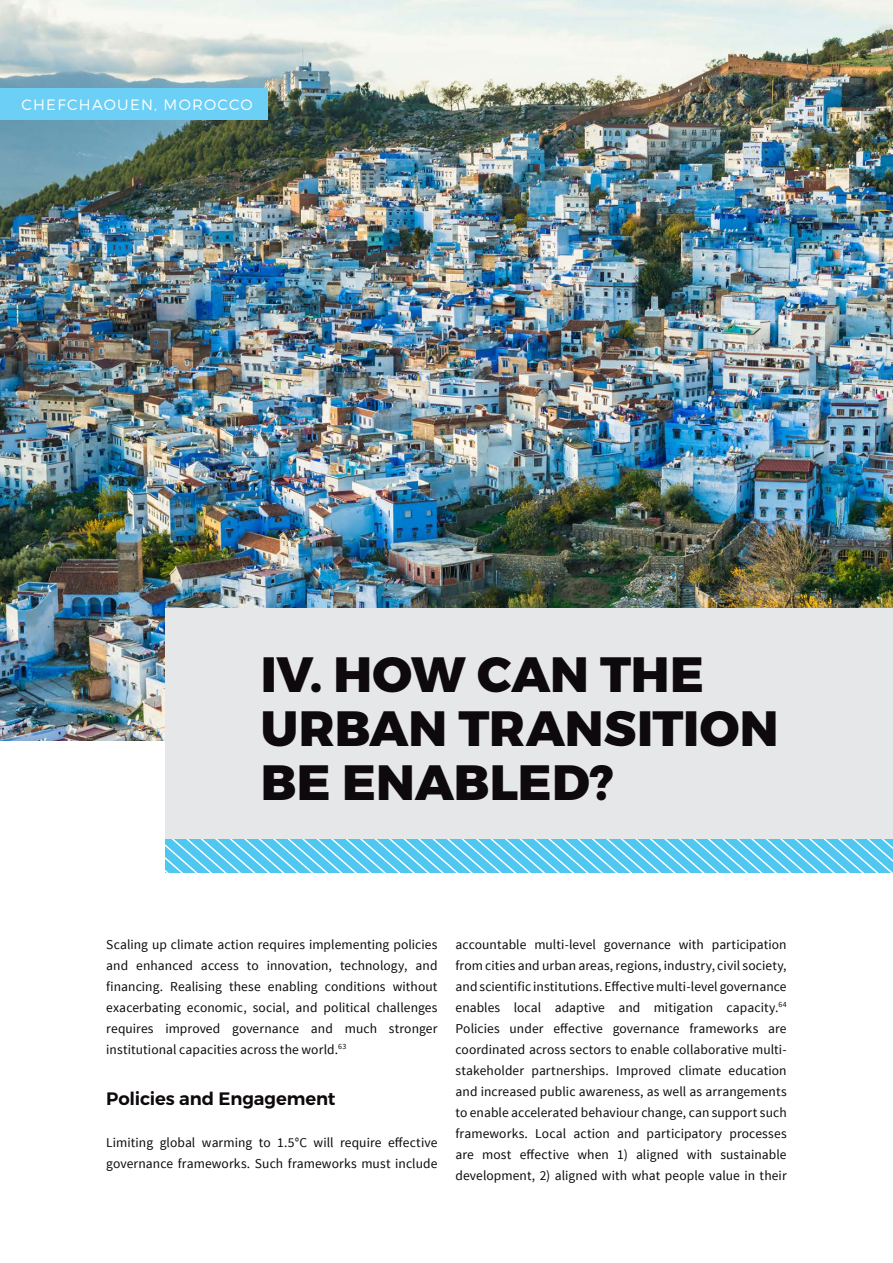
<style>
.page{position:relative;width:893px;height:1263px;background:#fff}
.page>*{position:absolute;margin:0;border:0;box-sizing:border-box;transform-origin:0 0}
.t1{font:800 49.5px/54px "Montserrat";color:#0d090d}
.t2{font:600 18px "Montserrat";letter-spacing:-.01em;color:#0d090d}
.t3{font:300 15px "Montserrat";letter-spacing:.085em;color:#fff}
.t4{font:13.5px/21px "Source Sans Pro";letter-spacing:.005em;color:#0d090d;text-align:justify}
</style>
<div class="page">
<img style="left:0;top:0;width:893px;height:740px">
<div style="left:0;top:89px;width:268px;height:31px;background:#6bcff6"></div>
<div style="left:166px;top:608px;width:727px;height:248px;background:#e6e7e9"></div>
<svg style="left:166px;top:839px;width:727px;height:33px;background:#69cff2"></svg>
<p class="t3" style="left:21px;top:96px;width:233px">CHEFCHAOUEN, MOROCCO</p>
<h1 class="t1" style="left:261px;top:649px;width:519px">IV. HOW CAN THE<br>URBAN TRANSITION<br>BE ENABLED?</h1>
<p class="t4" style="left:106px;top:934px;width:333px">Scaling up climate action requires implementing policies and enhanced access to innovation, technology, and financing. Realising these enabling conditions without exacerbating economic, social, and political challenges requires improved governance and much stronger institutional capacities across the world.<sup>63</sup></p>
<h2 class="t2" style="left:106px;top:1087px;width:231px">Policies and Engagement</h2>
<p class="t4" style="left:106px;top:1132px;width:333px">Limiting global warming to 1.5°C will require effective governance frameworks. Such frameworks must include</p>
<p class="t4" style="left:455px;top:934px;width:333px">accountable multi-level governance with participation from cities and urban areas, regions, industry, civil society, and scientific institutions. Effective multi-level governance enables local adaptive and mitigation capacity.<sup>64<br></sup>Policies under effective governance frameworks are coordinated across sectors to enable collaborative multi&shy;stakeholder partnerships. Improved climate education and increased public awareness, as well as arrangements to enable accelerated behaviour change, can support such frameworks. Local action and participatory processes are most effective when 1) aligned with sustainable development, 2) aligned with what people value in their</p>
</div>
